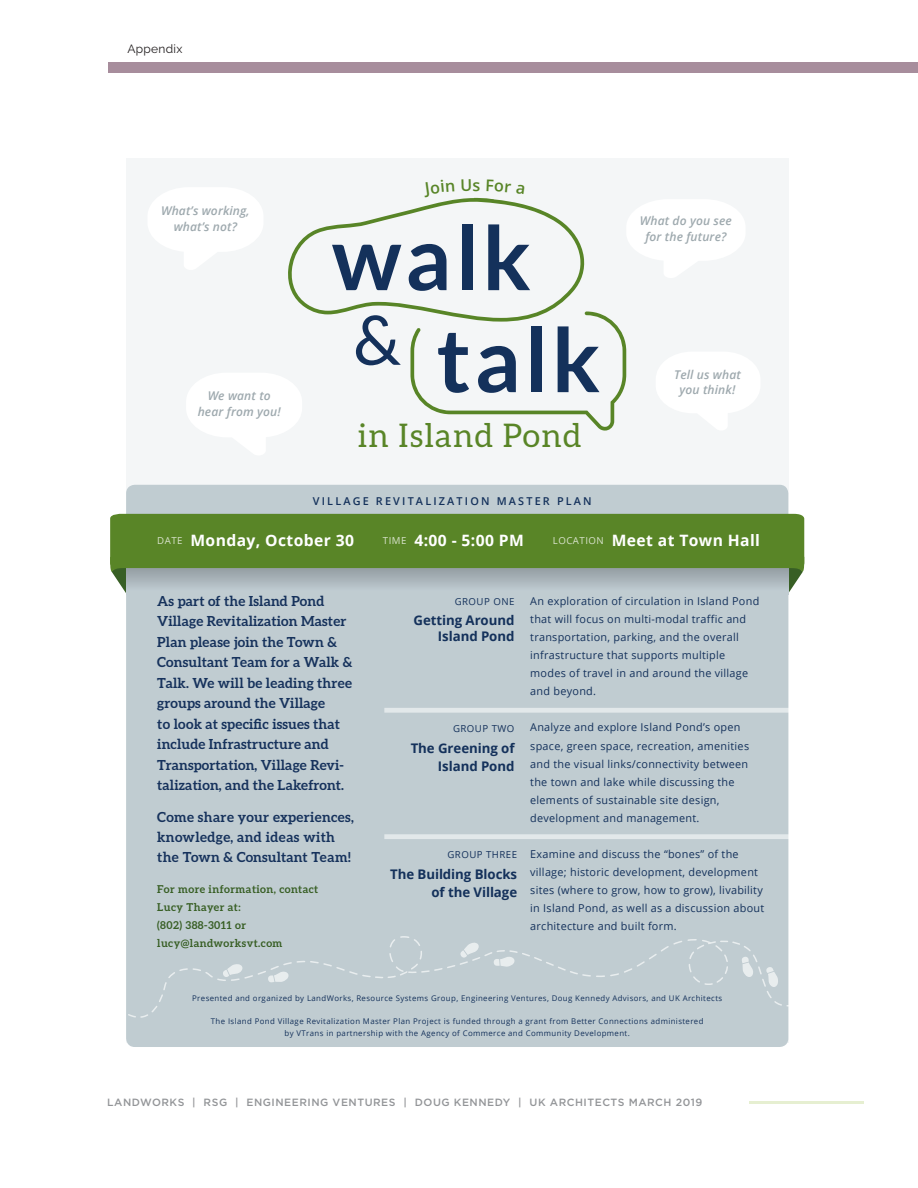
<style>
.page{position:relative;width:918px;height:1188px;background:#fff}
.page>*{position:absolute;margin:0;border:0;box-sizing:border-box;transform-origin:0 0}
.t1{font:32.55px "Aleo";letter-spacing:.04em;color:#598527}
.t2{font:600 16.05px "Open Sans";color:#588527}
.t3{font:700 15.6px "Open Sans";letter-spacing:.025em;color:#fff}
.t4{font:700 13.8px/20.5px "Aleo";letter-spacing:.01em;color:#16325c}
.t5{font:700 13.2px/18.1px "Open Sans";letter-spacing:-.005em;color:#14315b;text-align:right}
.t6{font:italic 600 12px/15.6px "Open Sans";letter-spacing:.01em;color:#9ea9ae;text-align:center}
.t7{font:12px "Raleway";letter-spacing:.025em;color:#231f20}
.t8{font:10.8px/18.1px "Open Sans";letter-spacing:.025em;color:#14315b}
.t9{font:700 10.8px/18.1px "Aleo";letter-spacing:.04em;color:#385f25}
.t10{font:600 10.8px "Open Sans";letter-spacing:.2em;color:#14315b}
.t11{font:500 10.5px "Gotham";letter-spacing:.05em;color:#939598}
.t12{font:9.6px "Open Sans";letter-spacing:.05em;color:#14315b}
.t13{font:9.6px "Open Sans";color:#d9e3cd}
.t14{font:7.8px/12px "Open Sans";letter-spacing:.05em;color:#14315b;text-align:center}
</style>
<div class="page">
<div style="left:108px;top:62px;width:810px;height:11px;background:#a78d9c"></div>
<hr style="left:749px;top:1101px;width:115px;height:3px;background:#e6efd1">
<div style="left:126px;top:158px;width:662px;height:885px;background:#f4f6f7"></div>
<div style="left:126px;top:485px;width:662px;height:562px;background:#c0ccd1;border-radius:9px"></div>
<div style="left:384px;top:708px;width:427px;height:5px;background:#e2e8ea"></div>
<div style="left:384px;top:834px;width:427px;height:5px;background:#e2e8ea"></div>
<svg style="left:110px;top:514px;width:694px;height:88px"></svg>
<svg style="left:128px;top:1014px;width:20px;height:4px"></svg>
<svg style="left:151px;top:935px;width:638px;height:79px"></svg>
<svg style="left:374px;top:936px;width:110px;height:43px"></svg>
<svg style="left:494px;top:947px;width:88px;height:29px"></svg>
<svg style="left:216px;top:955px;width:146px;height:28px"></svg>
<svg style="left:672px;top:937px;width:114px;height:70px"></svg>
<svg style="left:148px;top:188px;width:612px;height:267px"></svg>
<p class="t7" style="left:127px;top:42px;width:57px">Appendix</p>
<p class="t6" style="left:161px;top:203px;width:90px">What’s working, what’s not?</p>
<p class="t6" style="left:198px;top:388px;width:85px">We want to hear from you!</p>
<p class="t2" style="left:473px;top:174px;width:9px">s</p>
<p class="t1" style="left:358px;top:417px;width:225px">in Island Pond</p>
<p class="t6" style="left:640px;top:213px;width:94px">What do you see for the future?</p>
<p class="t6" style="left:674px;top:366px;width:68px">Tell us what you think!</p>
<p class="t10" style="left:313px;top:493px;width:280px">VILLAGE REVITALIZATION MASTER PLAN</p>
<p class="t3" style="left:553px;top:530px;width:209px"><sup>LOCATION</sup> Meet at Town Hall</p>
<p class="t3" style="left:190px;top:530px;width:165px">Monday, October 30</p>
<p class="t13" style="left:157px;top:534px;width:27px">DATE</p>
<p class="t3" style="left:383px;top:530px;width:143px"><sup>TIME</sup> 4:00 - 5:00 PM</p>
<p class="t4" style="left:157px;top:590px;width:197px">As part of the Island Pond<br>Village Revitalization Master<br>Plan please join the Town &amp;<br>Consultant Team for a Walk &amp;<br>Talk. We will be leading three groups around the Village<br>to look at specific issues that include Infrastructure and<br>Transportation, Village Revi&shy;talization, and the Lakefront.</p>
<p class="t4" style="left:157px;top:806px;width:198px">Come share your experiences, knowledge, and ideas with the Town &amp; Consultant Team!</p>
<p class="t9" style="left:157px;top:880px;width:163px">For more information, contact<br>Lucy Thayer at:<br>(802) 388-3011 or lucy@landworksvt.com</p>
<p class="t12" style="left:455px;top:595px;width:61px">GROUP ONE</p>
<p class="t5" style="left:414px;top:611px;width:102px;line-height:16.8px">Getting Around<br>Island Pond</p>
<p class="t12" style="left:453px;top:722px;width:63px">GROUP TWO</p>
<p class="t5" style="left:411px;top:738px;width:105px">The Greening of<br>Island Pond</p>
<p class="t12" style="left:447px;top:848px;width:71px">GROUP THREE</p>
<p class="t5" style="left:390px;top:865px;width:129px">The Building Blocks of the Village</p>
<p class="t8" style="left:530px;top:591px;width:231px">An exploration of circulation in Island Pond that will focus on multi-modal traffic and transportation, parking, and the overall infrastructure that supports multiple modes of travel in and around the village and beyond.</p>
<p class="t8" style="left:530px;top:718px;width:220px">Analyze and explore Island Pond’s open space, green space, recreation, amenities and the visual links/connectivity between the town and lake while discussing the elements of sustainable site design, development and management.</p>
<p class="t8" style="left:530px;top:845px;width:236px">Examine and discuss the “bones” of the village; historic development, development sites (where to grow, how to grow), livability in Island Pond, as well as a discussion about architecture and built form.</p>
<p class="t14" style="left:192px;top:992px;width:532px">Presented and organized by LandWorks, Resource Systems Group, Engineering Ventures, Doug Kennedy Advisors, and UK Architects</p>
<p class="t14" style="left:211px;top:1015px;width:494px">The Island Pond Village Revitalization Master Plan Project is funded through a grant from Better Connections administered by VTrans in partnership with the Agency of Commerce and Community Development.</p>
<p class="t11" style="left:107px;top:1096px;width:597px">LANDWORKS | RSG | ENGINEERING VENTURES | DOUG KENNEDY | UK ARCHITECTS MARCH 2019</p>
</div>
